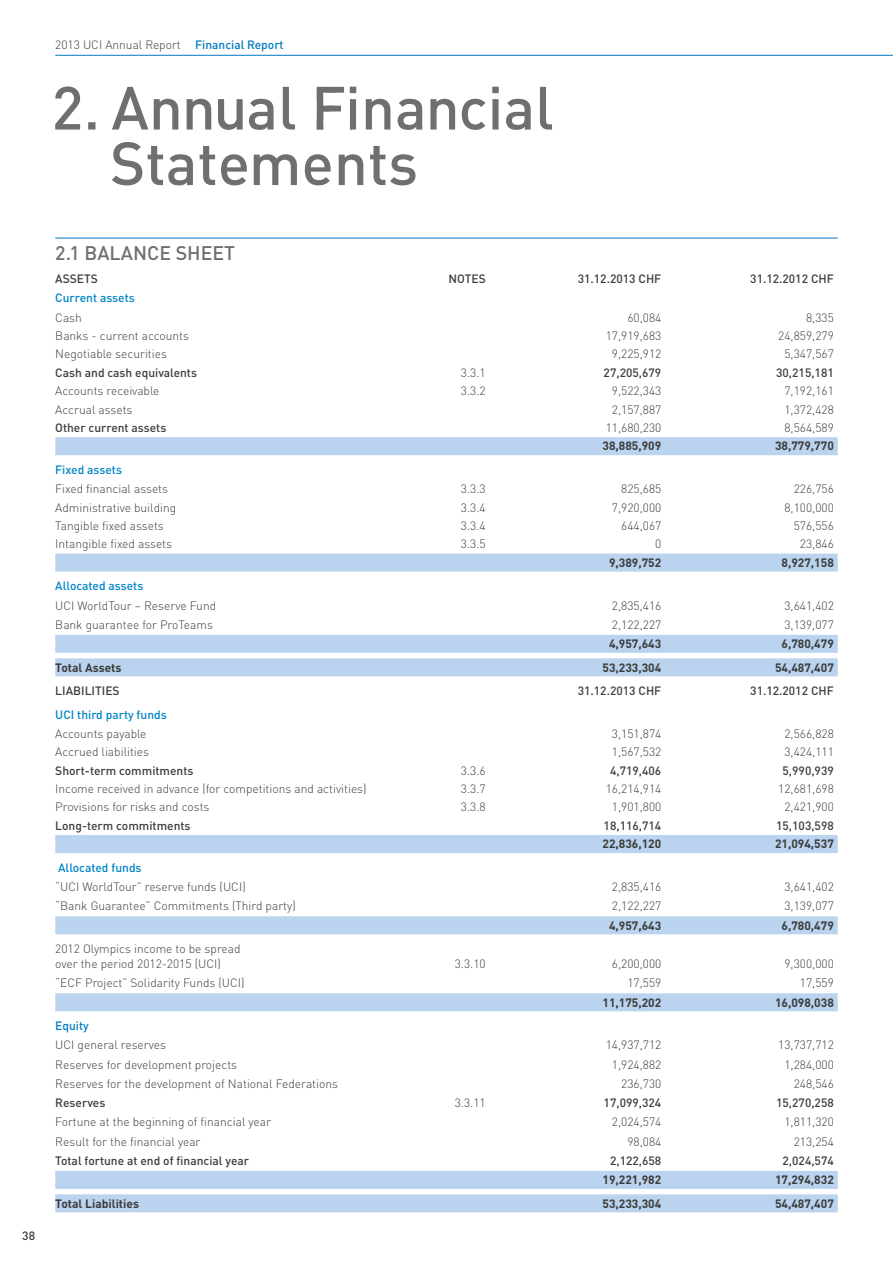
<style>
.page{position:relative;width:893px;height:1263px;background:#fff}
.page>*{position:absolute;margin:0;border:0;box-sizing:border-box;transform-origin:0 0}
.t1{font:500 19.5px "DINOT";color:#706f6f}
.t2{font:300 12px/15px "DIN";color:#3c3c3b}
.t3{font:500 12px "DIN";color:#3c3c3b}
.t4{font:700 12px "DIN";color:#3c3c3b}
.t5{font:500 12px "DIN";color:#0085c6}
.t6{font:300 12px "DINOT";color:#3c3c3b}
.t7{font:500 12px "DIN";color:#007ac0}
.s1{font-weight:500;color:#007ac0}
</style>
<div class="page">
<hr style="left:55px;top:55px;width:838px;height:1px;background:#007ac0">
<hr style="left:55px;top:238px;width:783px;height:1px;background:#007ac0">
<div style="left:55px;top:437px;width:783px;height:18px;background:#bad3ee"></div>
<div style="left:55px;top:554px;width:783px;height:18px;background:#bad3ee"></div>
<div style="left:55px;top:635px;width:783px;height:18px;background:#bad3ee"></div>
<div style="left:55px;top:658px;width:783px;height:18px;background:#bad3ee"></div>
<div style="left:55px;top:835px;width:783px;height:18px;background:#bad3ee"></div>
<div style="left:55px;top:916px;width:783px;height:18px;background:#bad3ee"></div>
<div style="left:55px;top:993px;width:783px;height:18px;background:#bad3ee"></div>
<div style="left:55px;top:1171px;width:783px;height:18px;background:#bad3ee"></div>
<div style="left:55px;top:1194px;width:783px;height:18px;background:#bad3ee"></div>
<svg style="left:112px;top:142px;width:303px;height:43px"></svg>
<svg style="left:112px;top:87px;width:440px;height:43px"></svg>
<svg style="left:55px;top:86px;width:40px;height:44px"></svg>
<p class="t6" style="left:55px;top:37px;width:230px">2013 UCI Annual Report <span class="s1">Financial Report</span></p>
<p class="t3" style="left:22px;top:1227px;width:14px">38</p>
<h1 class="t1" style="left:55px;top:240px;width:181px">2.1 BALANCE SHEET</h1>
<p class="t3" style="left:55px;top:271px;width:44px">ASSETS</p>
<p class="t3" style="left:449px;top:271px;width:39px">NOTES</p>
<p class="t3" style="left:578px;top:271px;width:85px">31.12.2013 CHF</p>
<p class="t3" style="left:750px;top:271px;width:85px">31.12.2012 CHF</p>
<p class="t5" style="left:55px;top:290px;width:81px">Current assets</p>
<p class="t2" style="left:55px;top:310px;width:28px">Cash</p>
<p class="t2" style="left:627px;top:310px;width:35px">60,084</p>
<p class="t2" style="left:806px;top:310px;width:29px">8,335</p>
<p class="t2" style="left:55px;top:328px;width:135px">Banks - current accounts</p>
<p class="t2" style="left:606px;top:328px;width:57px">17,919,683</p>
<p class="t2" style="left:778px;top:328px;width:57px">24,859,279</p>
<p class="t2" style="left:55px;top:347px;width:113px">Negotiable securities</p>
<p class="t2" style="left:612px;top:347px;width:51px">9,225,912</p>
<p class="t2" style="left:784px;top:347px;width:51px">5,347,567</p>
<p class="t3" style="left:55px;top:365px;width:143px">Cash and cash equivalents</p>
<p class="t2" style="left:461px;top:365px;width:26px">3.3.1</p>
<p class="t3" style="left:604px;top:365px;width:59px">27,205,679</p>
<p class="t3" style="left:776px;top:365px;width:59px">30,215,181</p>
<p class="t2" style="left:55px;top:383px;width:106px">Accounts receivable</p>
<p class="t2" style="left:461px;top:383px;width:26px">3.3.2</p>
<p class="t2" style="left:612px;top:383px;width:51px">9,522,343</p>
<p class="t2" style="left:784px;top:383px;width:51px">7,192,161</p>
<p class="t2" style="left:55px;top:402px;width:79px">Accrual assets</p>
<p class="t2" style="left:612px;top:402px;width:51px">2,157,887</p>
<p class="t2" style="left:784px;top:402px;width:51px">1,372,428</p>
<p class="t3" style="left:55px;top:420px;width:113px">Other current assets</p>
<p class="t2" style="left:606px;top:420px;width:57px">11,680,230</p>
<p class="t2" style="left:784px;top:420px;width:51px">8,564,589</p>
<p class="t4" style="left:602px;top:438px;width:60px">38,885,909</p>
<p class="t4" style="left:775px;top:438px;width:60px">38,779,770</p>
<p class="t5" style="left:55px;top:462px;width:68px">Fixed assets</p>
<p class="t2" style="left:55px;top:481px;width:114px">Fixed financial assets</p>
<p class="t2" style="left:461px;top:481px;width:26px">3.3.3</p>
<p class="t2" style="left:621px;top:481px;width:42px">825,685</p>
<p class="t2" style="left:794px;top:481px;width:42px">226,756</p>
<p class="t2" style="left:55px;top:500px;width:123px">Administrative building</p>
<p class="t2" style="left:461px;top:500px;width:26px">3.3.4</p>
<p class="t2" style="left:612px;top:500px;width:51px">7,920,000</p>
<p class="t2" style="left:784px;top:500px;width:51px">8,100,000</p>
<p class="t2" style="left:55px;top:518px;width:110px">Tangible fixed assets</p>
<p class="t2" style="left:461px;top:518px;width:26px">3.3.4</p>
<p class="t2" style="left:621px;top:518px;width:42px">644,067</p>
<p class="t2" style="left:794px;top:518px;width:42px">576,556</p>
<p class="t2" style="left:55px;top:536px;width:118px">Intangible fixed assets</p>
<p class="t2" style="left:461px;top:536px;width:26px">3.3.5</p>
<p class="t2" style="left:655px;top:536px;width:8px">0</p>
<p class="t2" style="left:800px;top:536px;width:35px">23,846</p>
<p class="t4" style="left:609px;top:555px;width:54px">9,389,752</p>
<p class="t4" style="left:781px;top:555px;width:54px">8,927,158</p>
<p class="t5" style="left:55px;top:578px;width:90px">Allocated assets</p>
<p class="t2" style="left:55px;top:598px;width:162px">UCI WorldTour – Reserve Fund</p>
<p class="t2" style="left:612px;top:598px;width:51px">2,835,416</p>
<p class="t2" style="left:784px;top:598px;width:51px">3,641,402</p>
<p class="t2" style="left:55px;top:617px;width:159px">Bank guarantee for ProTeams</p>
<p class="t2" style="left:612px;top:617px;width:51px">2,122,227</p>
<p class="t2" style="left:784px;top:617px;width:51px">3,139,077</p>
<p class="t4" style="left:609px;top:636px;width:54px">4,957,643</p>
<p class="t4" style="left:781px;top:636px;width:54px">6,780,479</p>
<p class="t4" style="left:55px;top:659px;width:68px">Total Assets</p>
<p class="t4" style="left:602px;top:659px;width:60px">53,233,304</p>
<p class="t4" style="left:775px;top:659px;width:60px">54,487,407</p>
<p class="t3" style="left:55px;top:683px;width:66px">LIABILITIES</p>
<p class="t3" style="left:578px;top:683px;width:85px">31.12.2013 CHF</p>
<p class="t3" style="left:750px;top:683px;width:85px">31.12.2012 CHF</p>
<p class="t5" style="left:55px;top:707px;width:113px">UCI third party funds</p>
<p class="t2" style="left:55px;top:726px;width:93px">Accounts payable</p>
<p class="t2" style="left:612px;top:726px;width:51px">3,151,874</p>
<p class="t2" style="left:784px;top:726px;width:51px">2,566,828</p>
<p class="t2" style="left:55px;top:744px;width:95px">Accrued liabilities</p>
<p class="t2" style="left:612px;top:744px;width:51px">1,567,532</p>
<p class="t2" style="left:784px;top:744px;width:51px">3,424,111</p>
<p class="t3" style="left:55px;top:763px;width:140px">Short-term commitments</p>
<p class="t2" style="left:461px;top:763px;width:26px">3.3.6</p>
<p class="t3" style="left:610px;top:763px;width:53px">4,719,406</p>
<p class="t3" style="left:782px;top:763px;width:53px">5,990,939</p>
<p class="t2" style="left:55px;top:781px;width:313px">Income received in advance (for competitions and activities)</p>
<p class="t2" style="left:461px;top:781px;width:26px">3.3.7</p>
<p class="t2" style="left:606px;top:781px;width:57px">16,214,914</p>
<p class="t2" style="left:778px;top:781px;width:57px">12,681,698</p>
<p class="t2" style="left:55px;top:799px;width:156px">Provisions for risks and costs</p>
<p class="t2" style="left:461px;top:799px;width:26px">3.3.8</p>
<p class="t2" style="left:612px;top:799px;width:51px">1,901,800</p>
<p class="t2" style="left:784px;top:799px;width:51px">2,421,900</p>
<p class="t3" style="left:55px;top:818px;width:137px">Long-term commitments</p>
<p class="t3" style="left:604px;top:818px;width:59px">18,116,714</p>
<p class="t3" style="left:776px;top:818px;width:59px">15,103,598</p>
<p class="t4" style="left:602px;top:836px;width:60px">22,836,120</p>
<p class="t4" style="left:775px;top:836px;width:60px">21,094,537</p>
<p class="t5" style="left:58px;top:860px;width:85px">Allocated funds</p>
<p class="t2" style="left:55px;top:879px;width:192px">“UCI WorldTour” reserve funds (UCI)</p>
<p class="t2" style="left:612px;top:879px;width:51px">2,835,416</p>
<p class="t2" style="left:784px;top:879px;width:51px">3,641,402</p>
<p class="t2" style="left:55px;top:898px;width:242px">“Bank Guarantee” Commitments (Third party)</p>
<p class="t2" style="left:612px;top:898px;width:51px">2,122,227</p>
<p class="t2" style="left:784px;top:898px;width:51px">3,139,077</p>
<p class="t4" style="left:609px;top:917px;width:54px">4,957,643</p>
<p class="t4" style="left:781px;top:917px;width:54px">6,780,479</p>
<p class="t2" style="left:55px;top:941px;width:187px">2012 Olympics income to be spread over the period 2012-2015 (UCI)</p>
<p class="t2" style="left:455px;top:956px;width:33px">3.3.10</p>
<p class="t2" style="left:612px;top:956px;width:51px">6,200,000</p>
<p class="t2" style="left:784px;top:956px;width:51px">9,300,000</p>
<p class="t2" style="left:55px;top:975px;width:191px">“ECF Project” Solidarity Funds (UCI)</p>
<p class="t2" style="left:627px;top:975px;width:35px">17,559</p>
<p class="t2" style="left:800px;top:975px;width:35px">17,559</p>
<p class="t4" style="left:602px;top:994px;width:60px">11,175,202</p>
<p class="t4" style="left:775px;top:994px;width:60px">16,098,038</p>
<p class="t7" style="left:55px;top:1018px;width:35px">Equity</p>
<p class="t2" style="left:55px;top:1037px;width:112px">UCI general reserves</p>
<p class="t2" style="left:606px;top:1037px;width:57px">14,937,712</p>
<p class="t2" style="left:778px;top:1037px;width:57px">13,737,712</p>
<p class="t2" style="left:55px;top:1056px;width:183px">Reserves for development projects</p>
<p class="t2" style="left:612px;top:1056px;width:51px">1,924,882</p>
<p class="t2" style="left:784px;top:1056px;width:51px">1,284,000</p>
<p class="t2" style="left:55px;top:1076px;width:284px">Reserves for the development of National Federations</p>
<p class="t2" style="left:621px;top:1076px;width:42px">236,730</p>
<p class="t2" style="left:794px;top:1076px;width:42px">248,546</p>
<p class="t3" style="left:55px;top:1095px;width:52px">Reserves</p>
<p class="t2" style="left:455px;top:1095px;width:33px">3.3.11</p>
<p class="t3" style="left:604px;top:1095px;width:59px">17,099,324</p>
<p class="t3" style="left:776px;top:1095px;width:59px">15,270,258</p>
<p class="t2" style="left:55px;top:1114px;width:217px">Fortune at the beginning of financial year</p>
<p class="t2" style="left:612px;top:1114px;width:51px">2,024,574</p>
<p class="t2" style="left:784px;top:1114px;width:51px">1,811,320</p>
<p class="t2" style="left:55px;top:1133px;width:147px">Result for the financial year</p>
<p class="t2" style="left:627px;top:1133px;width:35px">98,084</p>
<p class="t2" style="left:794px;top:1133px;width:42px">213,254</p>
<p class="t3" style="left:55px;top:1153px;width:195px">Total fortune at end of financial year</p>
<p class="t3" style="left:610px;top:1153px;width:53px">2,122,658</p>
<p class="t3" style="left:782px;top:1153px;width:53px">2,024,574</p>
<p class="t4" style="left:602px;top:1172px;width:60px">19,221,982</p>
<p class="t4" style="left:775px;top:1172px;width:60px">17,294,832</p>
<p class="t4" style="left:55px;top:1195px;width:85px">Total Liabilities</p>
<p class="t4" style="left:602px;top:1195px;width:60px">53,233,304</p>
<p class="t4" style="left:775px;top:1195px;width:60px">54,487,407</p>
</div>
